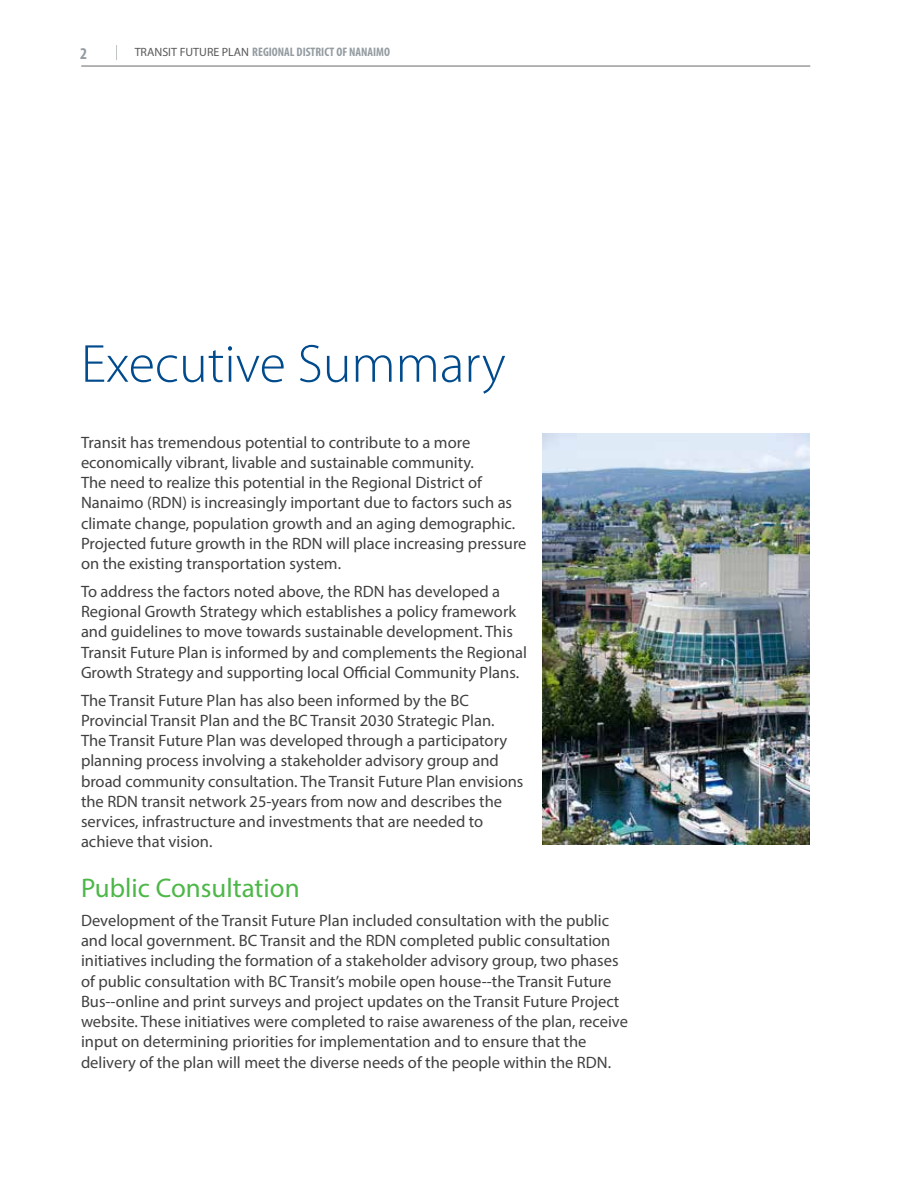
<style>
.page{position:relative;width:918px;height:1188px;background:#fff}
.page>*{position:absolute;margin:0;border:0;box-sizing:border-box;transform-origin:0 0}
.t1{font:300 54px "Myriad Pro";color:#004b8d}
.t2{font:27px "Myriad Pro";color:#4db748}
.t3{font:16.5px/20.2px "Myriad Pro";color:#414042}
.t4{font:700 condensed 16.5px "Myriad Pro";color:#949ca1}
.t5{font:700 condensed 12.3px "Myriad Pro";color:#949ca1}
.s1{font-weight:400;font-stretch:normal;font-size:12px;color:#58595b}
</style>
<div class="page">
<hr style="left:81px;top:66px;width:729px;height:1px;background:#000">
<svg style="left:116px;top:45px;width:1px;height:15px"></svg>
<img style="left:543px;top:434px;width:267px;height:411px">
<p class="t4" style="left:80px;top:43px;width:9px">2</p>
<p class="t5" style="left:135px;top:44px;width:257px"><span class="s1">TRANSIT FUTURE PLAN</span> REGIONAL DISTRICT OF NANAIMO</p>
<h1 class="t1" style="left:81px;top:334px;width:426px">Executive Summary</h1>
<p class="t3" style="left:81px;top:432px;width:447px">Transit has tremendous potential to contribute to a more economically vibrant, livable and sustainable community.<br>The need to realize this potential in the Regional District of Nanaimo (RDN) is increasingly important due to factors such as climate change, population growth and an aging demographic.<br>Projected future growth in the RDN will place increasing pressure on the existing transportation system.</p>
<p class="t3" style="left:81px;top:581px;width:448px">To address the factors noted above, the RDN has developed a Regional Growth Strategy which establishes a policy framework and guidelines to move towards sustainable development. This Transit Future Plan is informed by and complements the Regional Growth Strategy and supporting local Official Community Plans.</p>
<p class="t3" style="left:81px;top:690px;width:444px">The Transit Future Plan has also been informed by the BC Provincial Transit Plan and the BC Transit 2030 Strategic Plan.<br>The Transit Future Plan was developed through a participatory planning process involving a stakeholder advisory group and broad community consultation. The Transit Future Plan envisions the RDN transit network 25-years from now and describes the services, infrastructure and investments that are needed to achieve that vision.</p>
<h2 class="t2" style="left:81px;top:871px;width:220px">Public Consultation</h2>
<p class="t3" style="left:81px;top:910px;width:549px">Development of the Transit Future Plan included consultation with the public and local government. BC Transit and the RDN completed public consultation initiatives including the formation of a stakeholder advisory group, two phases of public consultation with BC Transit’s mobile open house--the Transit Future Bus--online and print surveys and project updates on the Transit Future Project website. These initiatives were completed to raise awareness of the plan, receive input on determining priorities for implementation and to ensure that the delivery of the plan will meet the diverse needs of the people within the RDN.</p>
</div>
